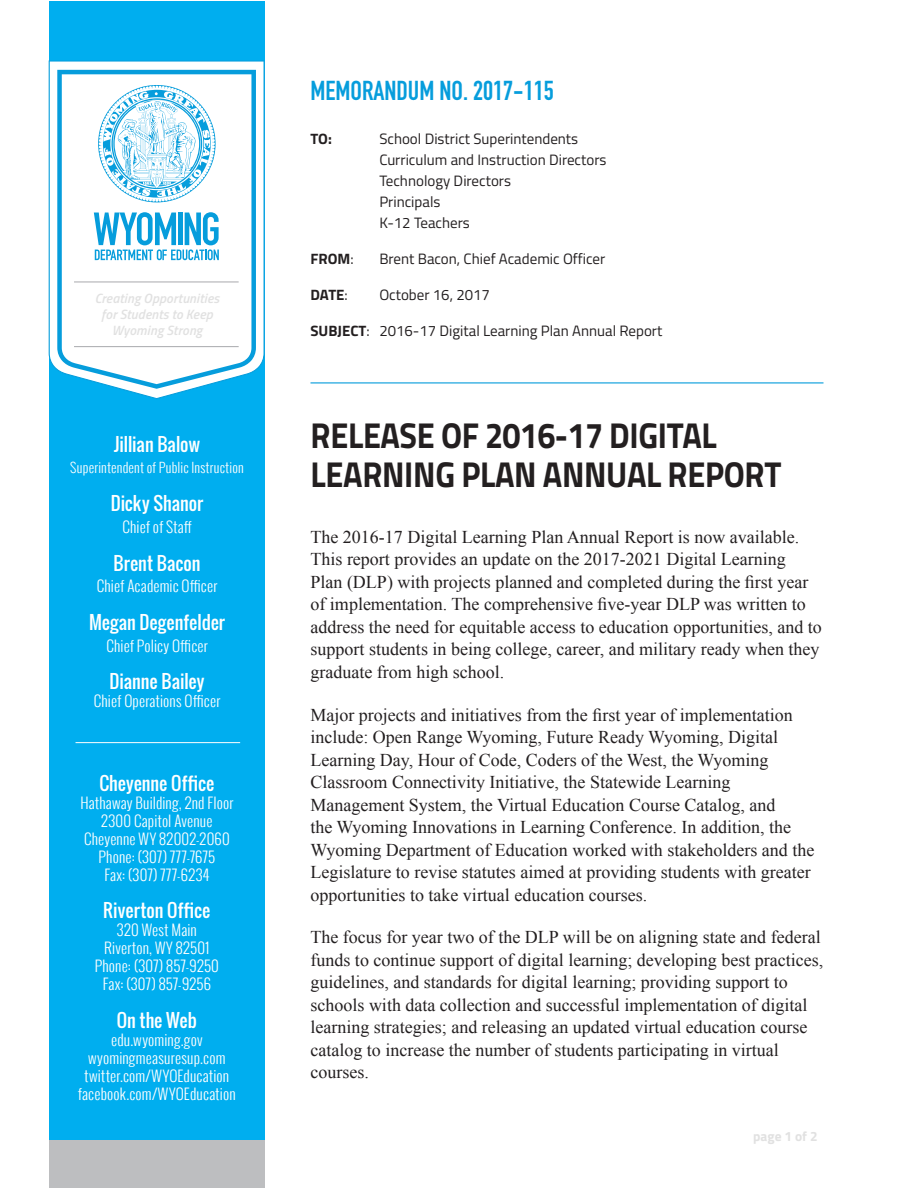
<style>
.page{position:relative;width:918px;height:1188px;background:#fff}
.page>*{position:absolute;margin:0;border:0;box-sizing:border-box;transform-origin:0 0}
.Headline{font:700 36px/39px "Titillium Web";letter-spacing:-.01em;color:#231f20;scale:.9 1}
.Section_Title{font:27px "DIN Engschrift Std";color:#069ddc}
.t1{font:18px/22.5px "Times New Roman";color:#231f20}
.Subhead{font:18px "Oswald";color:#fff}
.Subhead-2{font:300 15px "Oswald";letter-spacing:.015em;color:#fff}
.Emphasis{font:15px "Titillium Web";color:#231f20}
.Emphasis-2{font:700 15px "Titillium Web";color:#231f20}
.Subhead-3{font:italic 600 13.5px "Titillium Web";letter-spacing:.01em;color:#e1e1e1}
.Subhead-4{font:300 13.5px "Oswald";letter-spacing:.015em;color:#fff}
.t2{font:700 13.5px "Titillium Web";color:#e1e1e1}
.s1{font-weight:400}
.s2{font-weight:700}
</style>
<div class="page">
<hr style="left:310px;top:382px;width:514px;height:1px;background:#069ddc">
<div style="left:49px;top:1px;width:216px;height:1140px;background:#00aeef"></div>
<svg style="left:49px;top:61px;width:216px;height:338px;fill:#fff"></svg>
<svg style="left:57px;top:70px;width:199px;height:319px;background:#def2fa"></svg>
<hr style="left:74px;top:282px;width:165px;height:1px;background:#a8a9ad">
<hr style="left:74px;top:346px;width:165px;height:1px;background:#a8a9ad">
<svg style="left:94px;top:212px;width:125px;height:48px;background:#83ceed"></svg>
<svg style="left:98px;top:84px;width:118px;height:119px;background:#c4e7f6"></svg>
<div style="left:49px;top:1141px;width:216px;height:47px;background:#bdbec0"></div>
<hr style="left:76px;top:742px;width:164px;height:1px;background:#fff">
<p class="Subhead-3" style="left:95px;top:288px;width:126px">Creating Opportunities</p>
<p class="Subhead-3" style="left:101px;top:304px;width:113px">for Students to Keep</p>
<p class="Subhead-3" style="left:112px;top:320px;width:92px">Wyoming Strong</p>
<p class="Subhead" style="left:114px;top:430px;width:87px">Jillian Balow</p>
<p class="Subhead-4" style="left:70px;top:458px;width:175px">Superintendent of Public Instruction</p>
<p class="Subhead" style="left:111px;top:490px;width:94px">Dicky Shanor</p>
<p class="Subhead-2" style="left:122px;top:516px;width:71px">Chief of Staff</p>
<p class="Subhead" style="left:114px;top:549px;width:88px">Brent Bacon</p>
<p class="Subhead-2" style="left:97px;top:575px;width:122px">Chief Academic Officer</p>
<p class="Subhead" style="left:89px;top:609px;width:138px">Megan Degenfelder</p>
<p class="Subhead-2" style="left:106px;top:634px;width:103px">Chief Policy Officer</p>
<p class="Subhead" style="left:110px;top:668px;width:96px">Dianne Bailey</p>
<p class="Subhead-2" style="left:94px;top:690px;width:128px">Chief Operations Officer</p>
<p class="Subhead" style="left:99px;top:769px;width:116px">Cheyenne Office</p>
<p class="Subhead-2" style="left:80px;top:792px;width:154px">Hathaway Building, 2nd Floor</p>
<p class="Subhead-2" style="left:101px;top:810px;width:113px">2300 Capitol Avenue</p>
<p class="Subhead-2" style="left:84px;top:828px;width:147px">Cheyenne WY 82002-2060</p>
<p class="Subhead-2" style="left:99px;top:846px;width:118px">Phone: (307) 777-7675</p>
<p class="Subhead-2" style="left:104px;top:864px;width:106px">Fax: (307) 777-6234</p>
<p class="Subhead" style="left:103px;top:897px;width:109px">Riverton Office</p>
<p class="Subhead-2" style="left:117px;top:919px;width:81px">320 West Main</p>
<p class="Subhead-2" style="left:104px;top:937px;width:107px">Riverton, WY 82501</p>
<p class="Subhead-2" style="left:95px;top:955px;width:126px">Phone: (307) 857-9250</p>
<p class="Subhead-2" style="left:103px;top:973px;width:110px">Fax: (307) 857-9256</p>
<p class="Subhead" style="left:117px;top:1007px;width:82px">On the Web</p>
<p class="Subhead-2" style="left:111px;top:1029px;width:93px">edu.wyoming.gov</p>
<p class="Subhead-2" style="left:88px;top:1047px;width:139px">wyomingmeasuresup.com</p>
<p class="Subhead-2" style="left:84px;top:1065px;width:146px">twitter.com/WYOEducation</p>
<p class="Subhead-2" style="left:78px;top:1083px;width:159px">facebook.com/WYOEducation</p>
<p class="Section_Title" style="left:310px;top:75px;width:245px">MEMORANDUM NO. 2017-115</p>
<p class="Emphasis-2" style="left:310px;top:127px;width:23px">TO:</p>
<p class="Emphasis" style="left:379px;top:127px;width:200px">School District Superintendents</p>
<p class="Emphasis" style="left:379px;top:148px;width:229px">Curriculum and Instruction Directors</p>
<p class="Emphasis" style="left:379px;top:169px;width:133px">Technology Directors</p>
<p class="Emphasis" style="left:379px;top:190px;width:63px">Principals</p>
<p class="Emphasis" style="left:379px;top:211px;width:92px">K-12 Teachers</p>
<p class="Emphasis-2" style="left:310px;top:247px;width:45px">FROM<span class="s1">:</span></p>
<p class="Emphasis" style="left:379px;top:247px;width:228px">Brent Bacon, Chief Academic Officer</p>
<p class="Emphasis-2" style="left:310px;top:283px;width:39px">DATE<span class="s1">:</span></p>
<p class="Emphasis" style="left:379px;top:283px;width:112px">October 16, 2017</p>
<p class="Emphasis" style="left:310px;top:319px;width:353px"><span class="s2">SUBJECT</span>: 2016-17 Digital Learning Plan Annual Report</p>
<p class="Headline" style="left:311px;top:414px;width:525px">RELEASE OF 2016-17 DIGITAL<br>LEARNING PLAN ANNUAL REPORT</p>
<p class="t1" style="left:310px;top:525px;width:513px">The 2016-17 Digital Learning Plan Annual Report is now available.<br>This report provides an update on the 2017-2021 Digital Learning Plan (DLP) with projects planned and completed during the first year of implementation. The comprehensive five-year DLP was written to address the need for equitable access to education opportunities, and to support students in being college, career, and military ready when they graduate from high school.</p>
<p class="t1" style="left:310px;top:703px;width:505px">Major projects and initiatives from the first year of implementation include: Open Range Wyoming, Future Ready Wyoming, Digital Learning Day, Hour of Code, Coders of the West, the Wyoming Classroom Connectivity Initiative, the Statewide Learning Management System, the Virtual Education Course Catalog, and<br>the Wyoming Innovations in Learning Conference. In addition, the Wyoming Department of Education worked with stakeholders and the Legislature to revise statutes aimed at providing students with greater opportunities to take virtual education courses.</p>
<p class="t1" style="left:310px;top:926px;width:514px">The focus for year two of the DLP will be on aligning state and federal funds to continue support of digital learning; developing best practices, guidelines, and standards for digital learning; providing support to schools with data collection and successful implementation of digital learning strategies; and releasing an updated virtual education course catalog to increase the number of students participating in virtual courses.</p>
<p class="t2" style="left:753px;top:1126px;width:66px">page 1 of 2</p>
</div>
